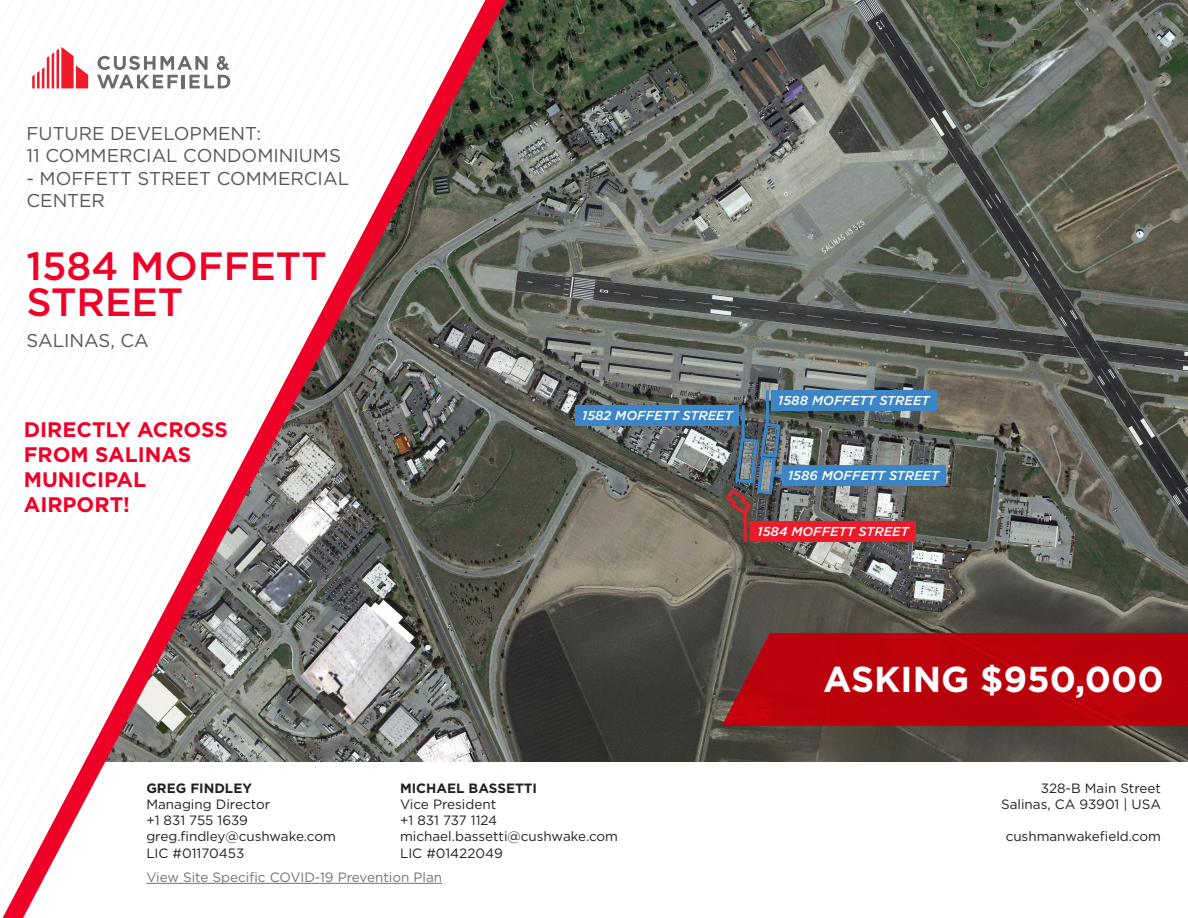
<style>
.page{position:relative;width:1188px;height:918px;background:#fff}
.page>*{position:absolute;margin:0;border:0;box-sizing:border-box;transform-origin:0 0}
.t1{font:500 39.45px/35.7px "Gotham";color:#ef0027}
.t2{font:700 36px "Gotham";color:#fff}
.t3{font:700 21px/25.2px "Gotham";color:#ef0027}
.t4{font:18.6px/22.2px "Gotham";color:#54575a}
.t5{font:13.5px/16.2px "Gotham";color:#231f20}
.t6{font:13.5px "Gotham";color:#717271}
.t7{font:700 13.5px/16.2px "Gotham";color:#231f20}
.t8{font:italic 500 12.9px "Gotham";color:#fff}
.s1{font-weight:700}
.s2{font-weight:400}
</style>
<div class="page">
<img style="left:517px;top:0;width:671px;height:761px">
<svg style="left:722px;top:633px;width:466px;height:93px;background:#b4060f"></svg>
<svg style="left:506px;top:0;width:11px;height:762px;background:#555a50"></svg>
<svg style="left:3px;top:0;width:503px;height:918px"></svg>
<div style="left:771px;top:390px;width:166px;height:21px;background:#3c86c7"></div>
<div style="left:575px;top:405px;width:164px;height:21px;background:#3c86c7"></div>
<div style="left:750px;top:521px;width:166px;height:21px;background:#ea1c2b"></div>
<hr style="left:766px;top:390px;width:3px;height:35px;background:#3c86c7">
<hr style="left:742px;top:405px;width:3px;height:35px;background:#3c86c7">
<hr style="left:744px;top:513px;width:3px;height:29px;background:#ea1c2b">
<svg style="left:724px;top:421px;width:58px;height:96px;background:#5a626d"></svg>
<div style="left:782px;top:465px;width:164px;height:21px;background:#3c86c7"></div>
<p class="t4" style="left:26px;top:122px;width:236px">FUTURE DEVELOPMENT:</p>
<p class="t4" style="left:26px;top:144px;width:316px">11 COMMERCIAL CONDOMINIUMS</p>
<p class="t4" style="left:26px;top:167px;width:324px">- MOFFETT STREET COMMERCIAL<br>CENTER</p>
<p class="t1" style="left:26px;top:248px;width:302px">1584 MOFFETT<br>STREET</p>
<p class="t4" style="left:26px;top:329px;width:124px">SALINAS, CA</p>
<p class="t3" style="left:24px;top:417px;width:206px">DIRECTLY ACROSS<br>FROM SALINAS<br>MUNICIPAL<br>AIRPORT!</p>
<p class="t8" style="left:582px;top:407px;width:152px">1582 MOFFETT STREET</p>
<p class="t8" style="left:778px;top:392px;width:153px">1588 MOFFETT STREET</p>
<p class="t8" style="left:788px;top:467px;width:153px">1586 MOFFETT STREET</p>
<p class="t8" style="left:758px;top:523px;width:153px">1584 MOFFETT STREET</p>
<p class="t5" style="left:146px;top:780px;width:125px"><span class="s1">GREG FINDLEY<br></span>Managing Director</p>
<p class="t5" style="left:146px;top:812px;width:103px">+1 831 755 1639</p>
<p class="t5" style="left:146px;top:828px;width:191px">greg.findley@cushwake.com</p>
<p class="t5" style="left:146px;top:844px;width:99px">LIC #01170453</p>
<p class="t7" style="left:400px;top:780px;width:139px">MICHAEL BASSETTI<br><span class="s2">Vice President</span></p>
<p class="t5" style="left:400px;top:812px;width:99px">+1 831 737 1124</p>
<p class="t5" style="left:400px;top:828px;width:220px">michael.bassetti@cushwake.com</p>
<p class="t5" style="left:400px;top:844px;width:104px">LIC #01422049</p>
<p class="t6" style="left:146px;top:869px;width:297px">View Site Specific COVID-19 Prevention Plan</p>
<p class="t2" style="left:823px;top:656px;width:342px">ASKING $950,000</p>
<p class="t5" style="left:1041px;top:780px;width:122px">328-B Main Street</p>
<p class="t5" style="left:1001px;top:796px;width:161px">Salinas, CA 93901 | USA</p>
<p class="t5" style="left:1006px;top:828px;width:157px">cushmanwakefield.com</p>
</div>
